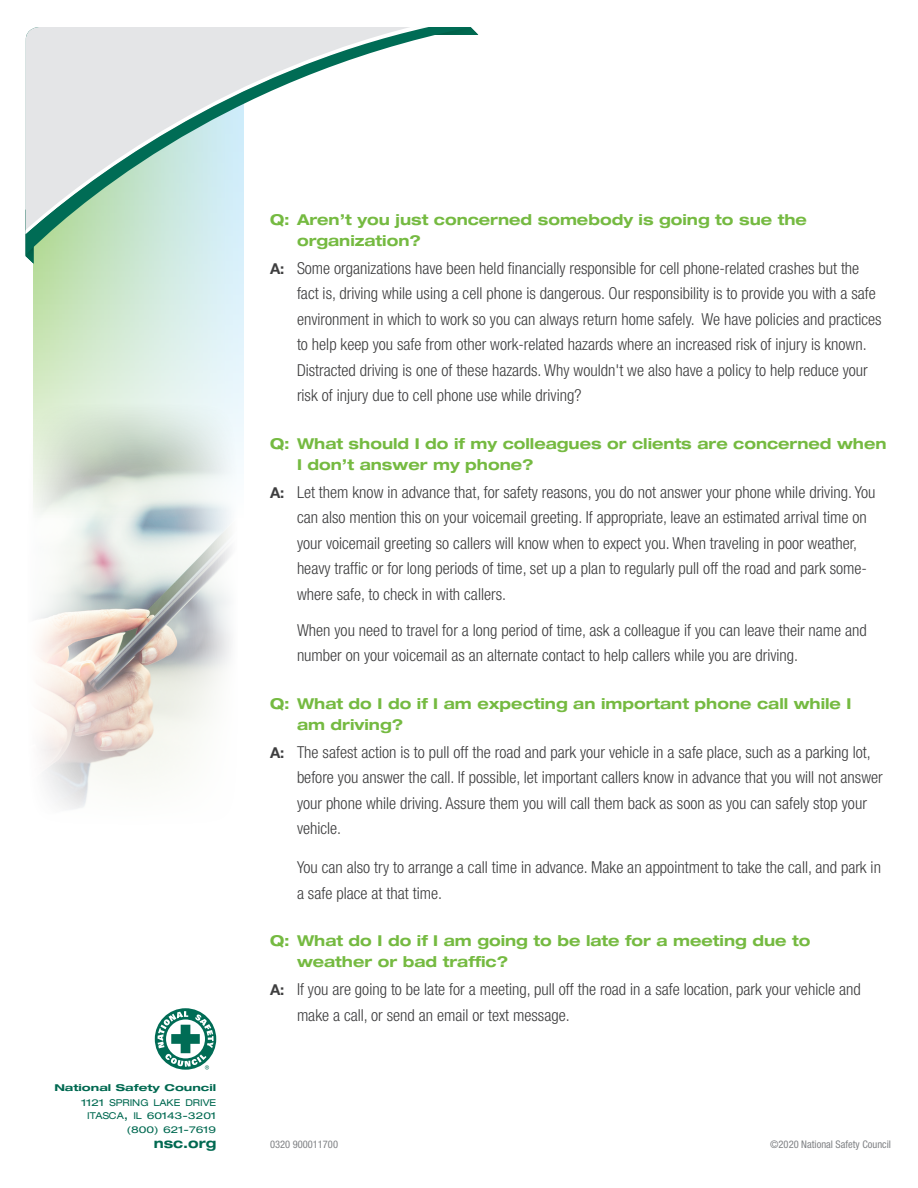
<style>
.page{position:relative;width:918px;height:1188px;background:#fff}
.page>*{position:absolute;margin:0;border:0;box-sizing:border-box;transform-origin:0 0}
.Body_Text{font:300 condensed 16.5px/25.5px "Helvetica Neue LT Std";color:#3e3e3f}
.Body_Text-2{font:700 expanded 15px/21px "Helvetica Neue LT Std";color:#75ba41}
.t1{font:700 expanded 13.5px "Helvetica Neue LT Std";color:#006951}
.t2{font:condensed 10.5px "Helvetica Neue LT Std";color:#808285}
.t3{font:expanded 9.45px/13.5px "Helvetica Neue LT Std";color:#006951;text-align:right;scale:1.21 1}
.t4{font:700 expanded 9.45px "Helvetica Neue LT Std";color:#006951;scale:1.21 1}
.s1{font-size:13.5px}
.s2{font-weight:700;font-stretch:normal;font-size:15px}
</style>
<div class="page">
<svg style="left:33px;top:255px;width:210px;height:795px"></svg>
<div style="left:155px;top:1008px;width:61px;height:62px;background:#006c55;border-radius:50%"></div>
<svg style="left:157px;top:1011px;width:57px;height:59px"></svg>
<img style="left:471px;top:27px;width:7px;height:8px">
<img style="left:26px;top:255px;width:8px;height:9px">
<svg style="left:26px;top:27px;width:445px;height:228px"></svg>
<svg style="left:26px;top:234px;width:405px;height:5px"></svg>
<svg style="left:26px;top:27px;width:413px;height:207px"></svg>
<img style="left:33px;top:403px;width:206px;height:422px">
<p class="t4" style="left:54px;top:1081px;width:135px">National Safety Council</p>
<p class="t3" style="left:81px;top:1095px;width:113px">1121 SPRING LAKE DRIVE<br>ITASCA<span class="s1">,</span> IL 60143-3201 (800) 621-7619</p>
<p class="t1" style="left:154px;top:1134px;width:64px">nsc.org</p>
<p class="Body_Text-2" style="left:297px;top:208px;width:511px;text-indent:-27px">Q: Aren’t you just concerned somebody is going to sue the organization?</p>
<p class="Body_Text" style="left:297px;top:255px;width:586px;text-indent:-27px"><span class="s2">A:</span> Some organizations have been held financially responsible for cell phone-related crashes but the fact is, driving while using a cell phone is dangerous. Our responsibility is to provide you with a safe environment in which to work so you can always return home safely. We have policies and practices to help keep you safe from other work-related hazards where an increased risk of injury is known.<br>Distracted driving is one of these hazards. Why wouldn't we also have a policy to help reduce your risk of injury due to cell phone use while driving?</p>
<p class="Body_Text-2" style="left:297px;top:432px;width:591px;text-indent:-27px">Q: What should I do if my colleagues or clients are concerned when<br>I don’t answer my phone?</p>
<p class="Body_Text" style="left:297px;top:479px;width:580px;text-indent:-27px"><span class="s2">A:</span> Let them know in advance that, for safety reasons, you do not answer your phone while driving. You can also mention this on your voicemail greeting. If appropriate, leave an estimated arrival time on your voicemail greeting so callers will know when to expect you. When traveling in poor weather, heavy traffic or for long periods of time, set up a plan to regularly pull off the road and park some&shy;where safe, to check in with callers.</p>
<p class="Body_Text" style="left:297px;top:617px;width:571px">When you need to travel for a long period of time, ask a colleague if you can leave their name and number on your voicemail as an alternate contact to help callers while you are driving.</p>
<p class="Body_Text-2" style="left:297px;top:692px;width:556px;text-indent:-27px">Q: What do I do if I am expecting an important phone call while I am driving?</p>
<p class="Body_Text" style="left:297px;top:739px;width:587px;text-indent:-27px"><span class="s2">A:</span> The safest action is to pull off the road and park your vehicle in a safe place, such as a parking lot, before you answer the call. If possible, let important callers know in advance that you will not answer your phone while driving. Assure them you will call them back as soon as you can safely stop your vehicle.</p>
<p class="Body_Text" style="left:297px;top:854px;width:586px">You can also try to arrange a call time in advance. Make an appointment to take the call, and park in a safe place at that time.</p>
<p class="Body_Text-2" style="left:297px;top:930px;width:515px;text-indent:-27px">Q: What do I do if I am going to be late for a meeting due to weather or bad traffic?</p>
<p class="Body_Text" style="left:297px;top:977px;width:565px;text-indent:-27px"><span class="s2">A:</span> If you are going to be late for a meeting, pull off the road in a safe location, park your vehicle and make a call, or send an email or text message.</p>
<p class="t2" style="left:270px;top:1138px;width:70px">0320 900011700</p>
<p class="t2" style="left:770px;top:1138px;width:122px">©2020 National Safety Council</p>
</div>
